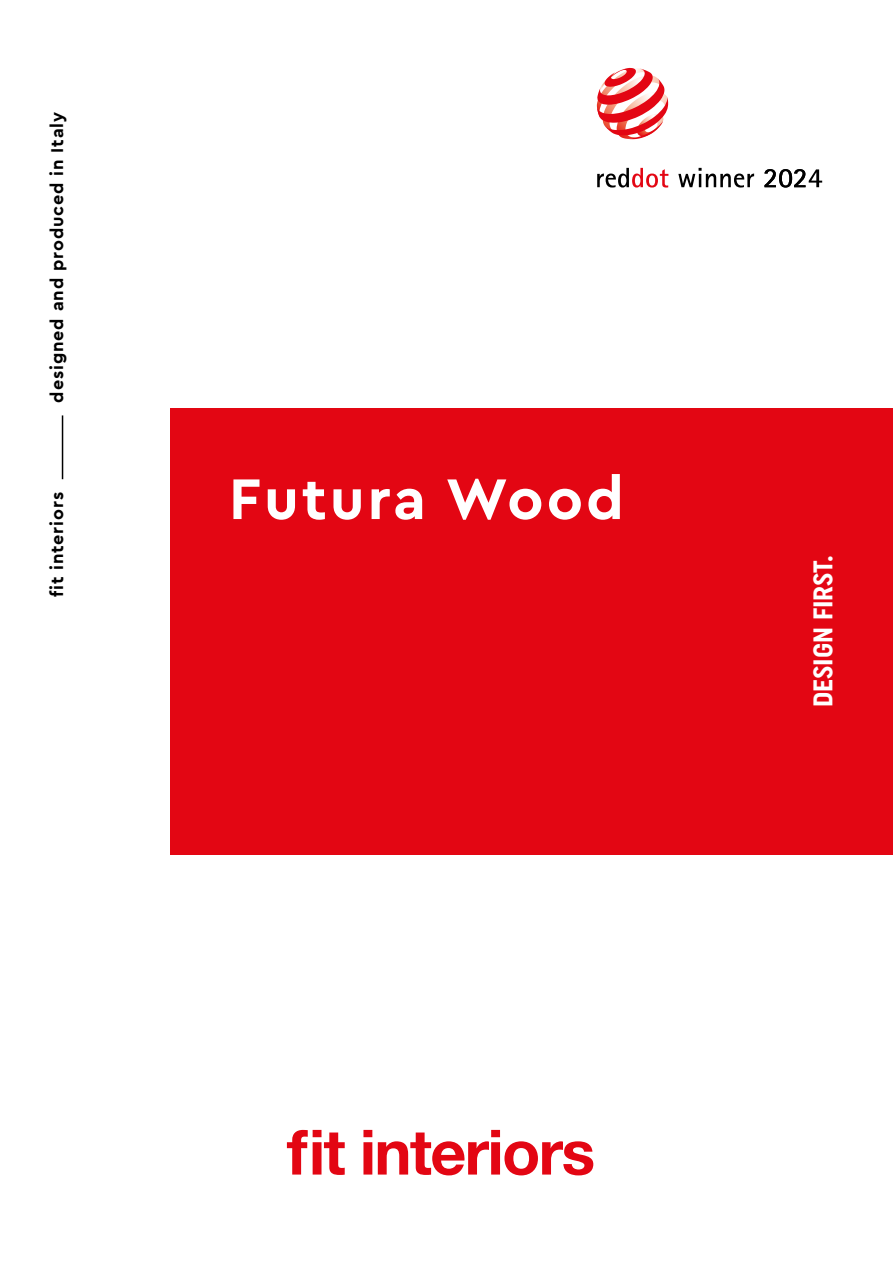
<style>
.page{position:relative;width:893px;height:1263px;background:#fff}
.page>*{position:absolute;margin:0;border:0;box-sizing:border-box;transform-origin:0 0}
.t1{font:700 60px "Cera PRO";letter-spacing:.05em;color:#fff}
.t2{font:700 27px "Uniform Condensed";color:#fff}
.t3{font:700 18px "Cera PRO";letter-spacing:.05em;color:#000}
</style>
<div class="page">
<div style="left:170px;top:408px;width:723px;height:447px;background:#e30613"></div>
<svg style="left:287px;top:1130px;width:306px;height:45px"></svg>
<hr style="left:62px;top:415px;width:1px;height:64px;background:#000">
<svg style="left:597px;top:168px;width:71px;height:20px"></svg>
<svg style="left:597px;top:68px;width:71px;height:71px"></svg>
<svg style="left:678px;top:168px;width:144px;height:20px"></svg>
<p class="t3" style="left:45px;top:403px;width:292px;rotate:-90deg">designed and produced in Italy</p>
<p class="t3" style="left:45px;top:597px;width:107px;rotate:-90deg">fit interiors</p>
<h1 class="t1" style="left:229px;top:459px;width:396px">Futura Wood</h1>
<h2 class="t2" style="left:807px;top:707px;width:153px;rotate:-90deg">DESIGN FIRST.</h2>
</div>
